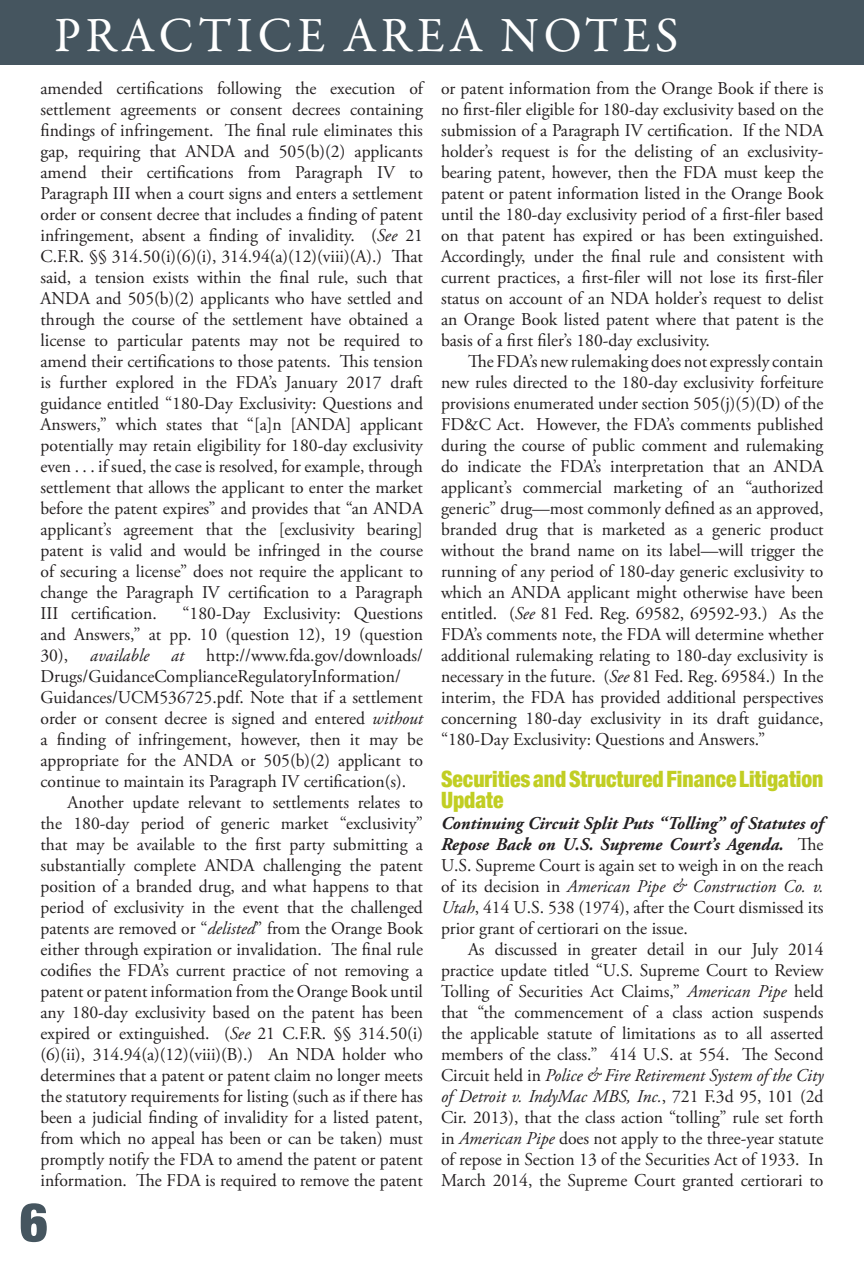
<style>
.page{position:relative;width:864px;height:1269px;background:#fff}
.page>*{position:absolute;margin:0;border:0;box-sizing:border-box;transform-origin:0 0}
.t1{font:900 condensed 54px "Helvetica Neue";color:#45555f}
.t2{font:49.5px "Garamond Premr Pro";letter-spacing:.09em;color:#fff}
.QE_-_Main_Article_St{font:900 condensed 22.5px/21px "Helvetica Neue";color:#c1ce23;scale:.96 1}
.QE_-_Main_Article_St-2{font:18px/21px "Adobe Garamond Pro";color:#231f20;text-align:justify}
.s1{font-style:italic}
.s2{font-weight:700;font-style:italic}
</style>
<div class="page">
<div style="left:0;top:0;width:864px;height:64px;background:#45555f"></div>
<p class="t2" style="left:54px;top:5px;width:626px">PRACTICE AREA NOTES</p>
<p class="QE_-_Main_Article_St-2" style="left:40px;top:78px;width:384px">amended certifications following the execution of settlement agreements or consent decrees containing findings of infringement. The final rule eliminates this gap, requiring that ANDA and 505(b)(2) applicants amend their certifications from Paragraph IV to Paragraph III when a court signs and enters a settlement order or consent decree that includes a finding of patent infringement, absent a finding of invalidity. (<span class="s1">See</span> 21<br>C.F.R. §§ 314.50(i)(6)(i), 314.94(a)(12)(viii)(A).) That said, a tension exists within the final rule, such that ANDA and 505(b)(2) applicants who have settled and through the course of the settlement have obtained a license to particular patents may not be required to amend their certifications to those patents. This tension is further explored in the FDA’s January 2017 draft guidance entitled “180-Day Exclusivity: Questions and Answers,” which states that “[a]n [ANDA] applicant potentially may retain eligibility for 180-day exclusivity even . . . if sued, the case is resolved, for example, through settlement that allows the applicant to enter the market before the patent expires” and provides that “an ANDA applicant’s agreement that the [exclusivity bearing] patent is valid and would be infringed in the course of securing a license” does not require the applicant to change the Paragraph IV certification to a Paragraph III certification.</p>
<p class="QE_-_Main_Article_St-2" style="left:441px;top:78px;width:384px">or patent information from the Orange Book if there is no first-filer eligible for 180-day exclusivity based on the submission of a Paragraph IV certification. If the NDA holder’s request is for the delisting of an exclusivity&shy;bearing patent, however, then the FDA must keep the patent or patent information listed in the Orange Book until the 180-day exclusivity period of a first‑filer based on that patent has expired or has been extinguished.<br>Accordingly, under the final rule and consistent with current practices, a first-filer will not lose its first-filer status on account of an NDA holder’s request to delist an Orange Book listed patent where that patent is the basis of a first filer’s 180-day exclusivity.</p>
<p class="QE_-_Main_Article_St-2" style="left:441px;top:351px;width:384px;text-indent:27px">The FDA’s new rulemaking does not expressly contain new rules directed to the 180-day exclusivity forfeiture provisions enumerated under section 505(j)(5)(D) of the FD&amp;C Act. However, the FDA’s comments published during the course of public comment and rulemaking do indicate the FDA’s interpretation that an ANDA applicant’s commercial marketing of an “authorized generic” drug—most commonly defined as an approved, branded drug that is marketed as a generic product without the brand name on its label—will trigger the running of any period of 180-day generic exclusivity to which an ANDA applicant might otherwise have been entitled. (<span class="s1">See</span> 81 Fed. Reg. 69582, 69592-93.) As the FDA’s comments note, the FDA will determine whether additional rulemaking relating to 180-day exclusivity is necessary in the future. (<span class="s1">See</span> 81 Fed. Reg. 69584.) In the interim, the FDA has provided additional perspectives concerning 180-day exclusivity in its draft guidance, “180-Day Exclusivity: Questions and Answers.”</p>
<p class="QE_-_Main_Article_St" style="left:441px;top:768px;width:400px">Securities and Structured Finance Litigation<br>Update</p>
<p class="QE_-_Main_Article_St-2" style="left:441px;top:813px;width:384px"><span class="s2">Continuing Circuit Split Puts “Tolling” of Statutes of Repose Back on U.S. Supreme Court’s Agenda.</span> The U.S. Supreme Court is again set to weigh in on the reach of its decision in <span class="s1">American Pipe &amp; Construction Co. v.<br>Utah</span>, 414 U.S. 538 (1974), after the Court dismissed its prior grant of certiorari on the issue.</p>
<p class="QE_-_Main_Article_St-2" style="left:441px;top:939px;width:384px;text-indent:27px">As discussed in greater detail in our July 2014 practice update titled “U.S. Supreme Court to Review Tolling of Securities Act Claims,” <span class="s1">American Pipe</span> held that “the commencement of a class action suspends the applicable statute of limitations as to all asserted members of the class.” 414 U.S. at 554. The Second Circuit held in <span class="s1">Police &amp; Fire Retirement System of the City of Detroit v. IndyMac MBS, Inc.</span>, 721 F.3d 95, 101 (2d Cir. 2013), that the class action “tolling” rule set forth in <span class="s1">American Pipe</span> does not apply to the three-year statute of repose in Section 13 of the Securities Act of 1933. In March 2014, the Supreme Court granted certiorari to</p>
<p class="QE_-_Main_Article_St-2" style="left:40px;top:603px;width:384px;text-align:left;text-indent:142px">“180-Day Exclusivity: Questions and Answers,” at pp. 10 (question 12), 19 (question 30), <span class="s1">available at</span> http://www.fda.gov/downloads/ Drugs/GuidanceComplianceRegulatoryInformation/ Guidances/UCM536725.pdf. Note that if a settlement order or consent decree is signed and entered <span class="s1">without </span>a finding of infringement, however, then it may be appropriate for the ANDA or 505(b)(2) applicant to continue to maintain its Paragraph IV certification(s).</p>
<p class="QE_-_Main_Article_St-2" style="left:40px;top:792px;width:384px;text-indent:27px">Another update relevant to settlements relates to the 180-day period of generic market “exclusivity” that may be available to the first party submitting a substantially complete ANDA challenging the patent position of a branded drug, and what happens to that period of exclusivity in the event that the challenged patents are removed or “<span class="s1">delisted</span>” from the Orange Book either through expiration or invalidation. The final rule codifies the FDA’s current practice of not removing a patent or patent information from the Orange Book until any 180-day exclusivity based on the patent has been expired or extinguished. (<span class="s1">See</span> 21 C.F.R. §§ 314.50(i) (6)(ii), 314.94(a)(12)(viii)(B).) An NDA holder who determines that a patent or patent claim no longer meets the statutory requirements for listing (such as if there has been a judicial finding of invalidity for a listed patent, from which no appeal has been or can be taken) must promptly notify the FDA to amend the patent or patent information. The FDA is required to remove the patent</p>
<p class="t1" style="left:20px;top:1189px;width:30px">6</p>
</div>
